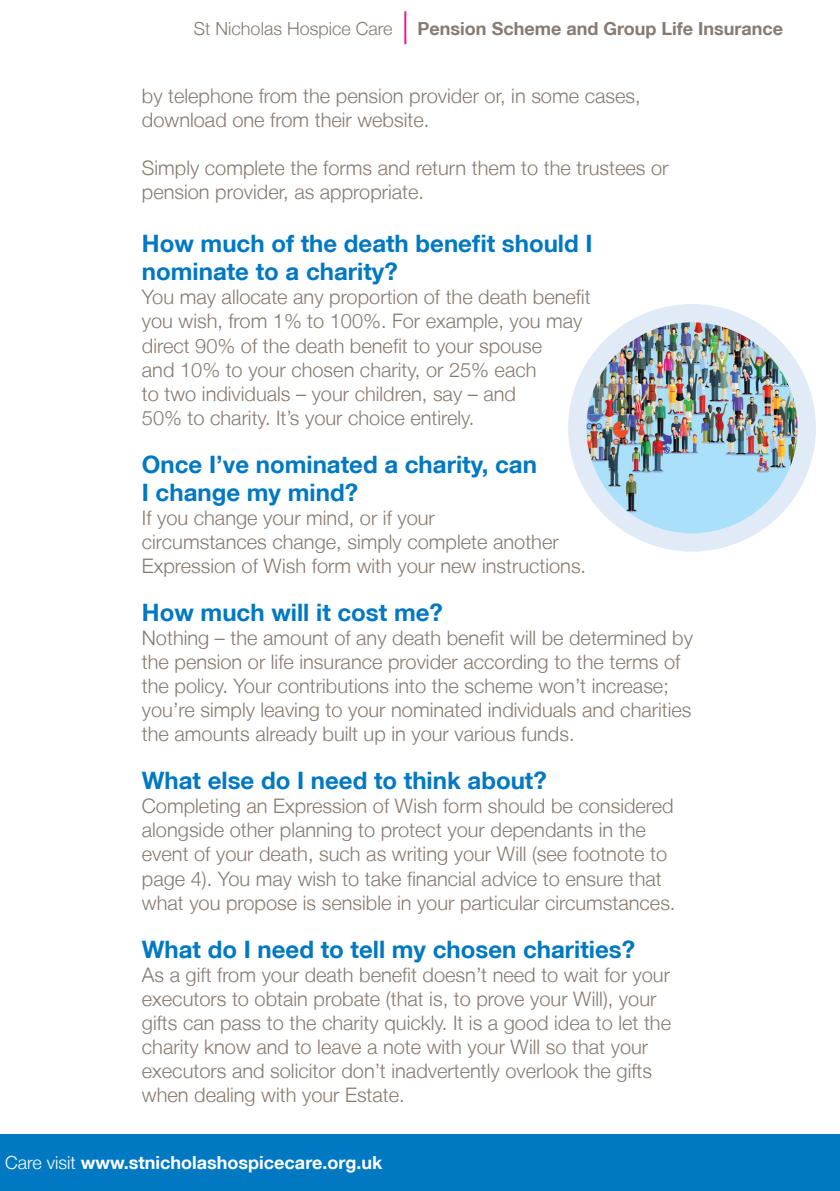
<style>
.page{position:relative;width:840px;height:1191px;background:#fff}
.page>*{position:absolute;margin:0;border:0;box-sizing:border-box;transform-origin:0 0}
.t1{font:700 24px/28.8px "Helvetica Neue LT";color:#0079c2}
.t2{font:300 20px/24px "Helvetica Neue LT";color:#877a70}
.t3{font:700 18px "Helvetica Neue LT";color:#fff}
.t4{font:700 18px "Helvetica Neue LT";color:#877a70}
.t5{font:300 18px "Helvetica Neue LT";color:#877a70}
.s1{font-weight:300}
</style>
<div class="page">
<div style="left:0;top:1134px;width:839px;height:57px;background:#0079c2"></div>
<img style="left:586px;top:321px;width:213px;height:221px">
<div style="left:567px;top:304px;width:248px;height:247px;border:18px solid #e1ebf7;border-radius:50%"></div>
<hr style="left:404px;top:11px;width:2px;height:33px;background:#ed1d80">
<p class="t5" style="left:194px;top:18px;width:200px">St Nicholas Hospice Care</p>
<p class="t4" style="left:417px;top:18px;width:367px">Pension Scheme and Group Life Insurance</p>
<p class="t2" style="left:142px;top:83px;width:500px">by telephone from the pension provider or, in some cases, download one from their website.</p>
<p class="t2" style="left:142px;top:155px;width:527px">Simply complete the forms and return them to the trustees or pension provider, as appropriate.</p>
<p class="t1" style="left:142px;top:228px;width:452px">How much of the death benefit should I nominate to a charity?</p>
<p class="t2" style="left:142px;top:285px;width:450px">You may allocate any proportion of the death benefit you wish, from 1% to 100%. For example, you may direct 90% of the death benefit to your spouse<br>and 10% to your chosen charity, or 25% each<br>to two individuals – your children, say – and<br>50% to charity. It’s your choice entirely.</p>
<p class="t1" style="left:142px;top:449px;width:396px">Once I’ve nominated a charity, can<br>I change my mind?</p>
<p class="t2" style="left:142px;top:506px;width:445px">If you change your mind, or if your<br>circumstances change, simply complete another<br>Expression of Wish form with your new instructions.</p>
<p class="t1" style="left:142px;top:598px;width:302px">How much will it cost me?</p>
<p class="t2" style="left:142px;top:626px;width:552px">Nothing – the amount of any death benefit will be determined by the pension or life insurance provider according to the terms of the policy. Your contributions into the scheme won’t increase; you’re simply leaving to your nominated individuals and charities the amounts already built up in your various funds.</p>
<p class="t1" style="left:142px;top:766px;width:406px">What else do I need to think about?</p>
<p class="t2" style="left:142px;top:794px;width:535px">Completing an Expression of Wish form should be considered alongside other planning to protect your dependants in the event of your death, such as writing your Will (see footnote to page 4). You may wish to take financial advice to ensure that what you propose is sensible in your particular circumstances.</p>
<p class="t1" style="left:142px;top:934px;width:494px">What do I need to tell my chosen charities?</p>
<p class="t2" style="left:142px;top:962px;width:530px">As a gift from your death benefit doesn’t need to wait for your executors to obtain probate (that is, to prove your Will), your gifts can pass to the charity quickly. It is a good idea to let the charity know and to leave a note with your Will so that your executors and solicitor don’t inadvertently overlook the gifts when dealing with your Estate.</p>
<p class="t3" style="left:5px;top:1151px;width:378px"><span class="s1">Care visit</span> www.stnicholashospicecare.org.uk</p>
</div>
